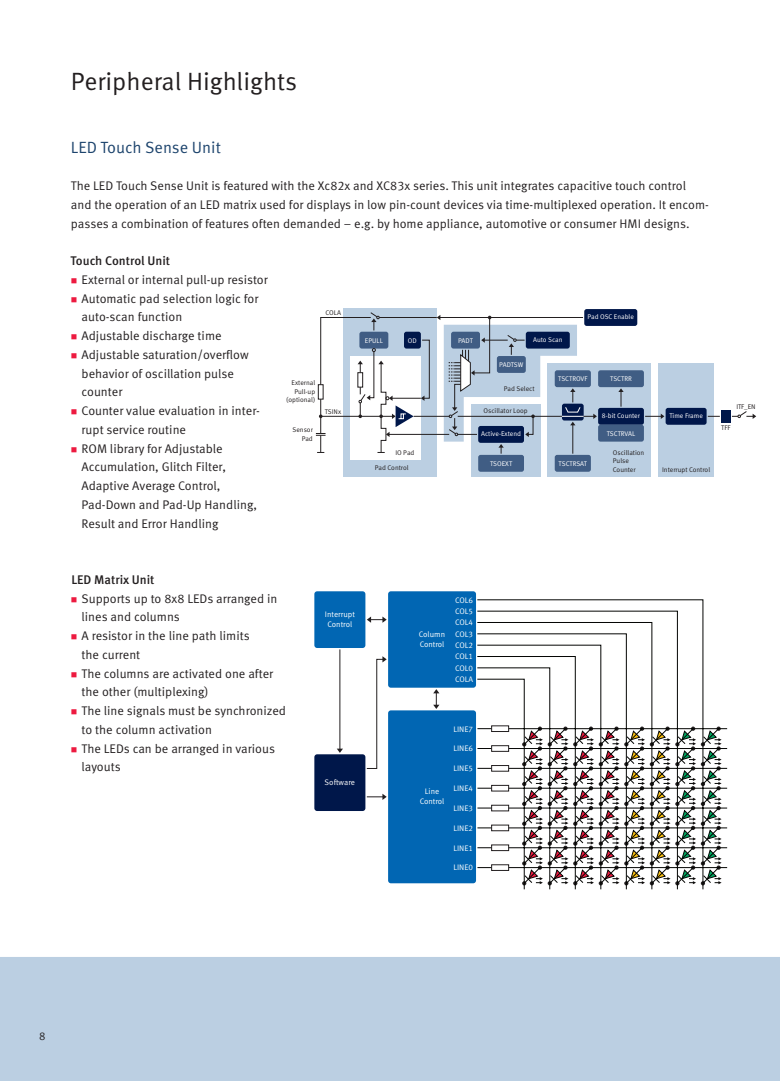
<style>
.page{position:relative;width:780px;height:1081px;background:#bbcfe2}
.page>*{position:absolute;margin:0;border:0;box-sizing:border-box;transform-origin:0 0}
.t1{font:25px "Infineon Meta";color:#231f20}
.t2{font:16.25px "Infineon Meta";color:#1d446d}
.t3{font:12.5px/18.8px "Infineon Meta";color:#231f20}
.t4{font:500 12.5px "Infineon Meta";color:#231f20}
.t5{font:11.25px "Infineon Meta";color:#231f20}
.t6{font:8px/10px "Infineon Meta";color:#fff;text-align:center}
.t7{font:6.75px/8.5px "Infineon Meta";letter-spacing:-.005em;color:#231f20;text-align:right}
.t8{font:6.75px "Infineon Meta";color:#fff}
</style>
<div class="page">
<div style="left:0;top:0;width:779px;height:957px;background:#fff"></div>
<svg style="left:779px;top:0;width:1px;height:957px"></svg>
<div style="left:343px;top:308px;width:93px;height:168px;background:#bbcfe2"></div>
<div style="left:471px;top:404px;width:69px;height:72px;background:#bbcfe2"></div>
<div style="left:547px;top:363px;width:104px;height:113px;background:#bbcfe2"></div>
<div style="left:658px;top:363px;width:55px;height:113px;background:#bbcfe2"></div>
<div style="left:350px;top:356px;width:71px;height:104px;background:#fff"></div>
<div style="left:598px;top:408px;width:46px;height:17px;background:#00174a;border-radius:2px"></div>
<div style="left:665px;top:408px;width:41px;height:17px;background:#00174a;border-radius:2px"></div>
<div style="left:584px;top:309px;width:53px;height:17px;background:#00174a;border-radius:2px"></div>
<div style="left:478px;top:455px;width:46px;height:17px;background:#405d84;border-radius:2px"></div>
<div style="left:598px;top:370px;width:46px;height:17px;background:#405d84;border-radius:2px"></div>
<div style="left:554px;top:455px;width:37px;height:17px;background:#405d84;border-radius:2px"></div>
<div style="left:598px;top:425px;width:46px;height:17px;background:#405d84;border-radius:2px"></div>
<svg style="left:320px;top:318px;width:301px;height:136px"></svg>
<hr style="left:379px;top:317px;width:58px;height:1px;background:#231f20">
<hr style="left:388px;top:434px;width:61px;height:1px;background:#231f20">
<svg style="left:707px;top:416px;width:12px;height:1px"></svg>
<div style="left:721px;top:410px;width:9px;height:12px;background:#00174a"></div>
<svg style="left:731px;top:410px;width:25px;height:9px"></svg>
<svg style="left:645px;top:414px;width:19px;height:5px"></svg>
<svg style="left:421px;top:395px;width:3px;height:6px"></svg>
<svg style="left:618px;top:388px;width:5px;height:4px"></svg>
<svg style="left:437px;top:315px;width:160px;height:133px"></svg>
<svg style="left:316px;top:311px;width:97px;height:142px"></svg>
<div style="left:314px;top:754px;width:51px;height:57px;background:#00174a;border-radius:3px"></div>
<div style="left:314px;top:591px;width:51px;height:57px;background:#0166b3;border-radius:3px"></div>
<div style="left:388px;top:710px;width:88px;height:173px;background:#0166b3;border-radius:3px"></div>
<div style="left:388px;top:591px;width:88px;height:97px;background:#0166b3;border-radius:3px"></div>
<hr style="left:339px;top:649px;width:1px;height:101px;background:#231f20">
<svg style="left:476px;top:599px;width:251px;height:290px;background:#f1f1f1"></svg>
<svg style="left:490px;top:725px;width:19px;height:146px;background:#e1e1e1"></svg>
<svg style="left:522px;top:726px;width:199px;height:159px;background:#bbb8b6"></svg>
<svg style="left:337px;top:748px;width:6px;height:5px"></svg>
<svg style="left:366px;top:616px;width:73px;height:184px"></svg>
<svg style="left:72px;top:597px;width:5px;height:5px"></svg>
<svg style="left:72px;top:634px;width:5px;height:5px"></svg>
<svg style="left:72px;top:672px;width:5px;height:5px"></svg>
<svg style="left:72px;top:709px;width:5px;height:5px"></svg>
<svg style="left:72px;top:747px;width:5px;height:5px"></svg>
<svg style="left:72px;top:278px;width:5px;height:5px"></svg>
<svg style="left:72px;top:297px;width:5px;height:5px"></svg>
<svg style="left:72px;top:334px;width:5px;height:5px"></svg>
<svg style="left:72px;top:353px;width:5px;height:5px"></svg>
<svg style="left:72px;top:409px;width:5px;height:5px"></svg>
<svg style="left:72px;top:447px;width:5px;height:5px"></svg>
<h1 class="t1" style="left:71px;top:66px;width:228px">Peripheral Highlights</h1>
<h2 class="t2" style="left:71px;top:137px;width:151px">LED Touch Sense Unit</h2>
<p class="t3" style="left:71px;top:176px;width:639px">The LED Touch Sense Unit is featured with the Xc82x and XC83x series. This unit integrates capacitive touch control and the operation of an LED matrix used for displays in low pin-count devices via time-multiplexed operation. It encom&shy;passes a combination of features often demanded – e.g. by home appliance, automotive or consumer HMI designs.</p>
<p class="t4" style="left:71px;top:253px;width:101px">Touch Control Unit</p>
<p class="t3" style="left:81px;top:270px;width:188px">External or internal pull-up resistor<br>Automatic pad selection logic for auto-scan function<br>Adjustable discharge time<br>Adjustable saturation/overflow behavior of oscillation pulse counter<br>Counter value evaluation in inter&shy;rupt service routine<br>ROM library for Adjustable<br>Accumulation, Glitch Filter,<br>Adaptive Average Control,<br>Pad-Down and Pad-Up Handling,<br>Result and Error Handling</p>
<p class="t7" style="left:325px;top:309px;width:17px">COLA</p>
<p class="t7" style="left:286px;top:379px;width:31px">External<br>Pull-up (optional)</p>
<p class="t7" style="left:292px;top:425px;width:22px">Sensor<br>Pad</p>
<p class="t7" style="left:324px;top:407px;width:18px">TSINx</p>
<p class="t8" style="left:587px;top:313px;width:48px">Pad OSC Enable</p>
<p class="t8" style="left:365px;top:336px;width:19px">EPULL</p>
<p class="t8" style="left:408px;top:336px;width:10px">OD</p>
<p class="t8" style="left:458px;top:336px;width:16px">PADT</p>
<p class="t8" style="left:533px;top:336px;width:31px">Auto Scan</p>
<p class="t8" style="left:499px;top:361px;width:26px">PADTSW</p>
<p class="t8" style="left:558px;top:375px;width:31px">TSCTROVF</p>
<p class="t8" style="left:610px;top:375px;width:23px">TSCTRR</p>
<p class="t7" style="left:503px;top:384px;width:32px">Pad Select</p>
<p class="t7" style="left:483px;top:406px;width:45px">Oscillator Loop</p>
<p class="t8" style="left:602px;top:412px;width:39px">8-bit Counter</p>
<p class="t8" style="left:669px;top:412px;width:35px">Time Frame</p>
<p class="t8" style="left:481px;top:430px;width:42px">Active-Extend</p>
<p class="t8" style="left:606px;top:429px;width:30px">TSCTRVAL</p>
<p class="t7" style="left:395px;top:448px;width:21px">IO Pad</p>
<p class="t7" style="left:375px;top:464px;width:35px">Pad Control</p>
<p class="t8" style="left:490px;top:459px;width:24px">TSOEXT</p>
<p class="t8" style="left:558px;top:459px;width:30px">TSCTRSAT</p>
<p class="t7" style="left:613px;top:448px;width:33px;text-align:left">Oscillation<br>Pulse<br>Counter</p>
<p class="t7" style="left:662px;top:465px;width:50px">Interrupt Control</p>
<p class="t7" style="left:736px;top:403px;width:21px">ITF_EN</p>
<p class="t7" style="left:721px;top:423px;width:11px">TFF</p>
<p class="t4" style="left:71px;top:572px;width:85px">LED Matrix Unit</p>
<p class="t3" style="left:81px;top:589px;width:206px">Supports up to 8x8 LEDs arranged in lines and columns<br>A resistor in the line path limits<br>the current<br>The columns are activated one after the other (multiplexing)<br>The line signals must be synchronized to the column activation<br>The LEDs can be arranged in various layouts</p>
<p class="t6" style="left:325px;top:609px;width:32px">Interrupt<br>Control</p>
<p class="t6" style="left:324px;top:777px;width:32px">Software</p>
<p class="t6" style="left:419px;top:629px;width:28px;text-align:left">Column<br>Control</p>
<p class="t6" style="left:455px;top:595px;width:19px">COL6</p>
<p class="t6" style="left:455px;top:606px;width:19px">COL5</p>
<p class="t6" style="left:455px;top:618px;width:19px">COL4</p>
<p class="t6" style="left:455px;top:629px;width:19px">COL3</p>
<p class="t6" style="left:455px;top:640px;width:19px">COL2</p>
<p class="t6" style="left:455px;top:652px;width:19px">COL1</p>
<p class="t6" style="left:455px;top:663px;width:19px">COL0</p>
<p class="t6" style="left:455px;top:674px;width:20px">COLA</p>
<p class="t6" style="left:419px;top:786px;width:26px">Line<br>Control</p>
<p class="t6" style="left:453px;top:724px;width:21px">LINE7</p>
<p class="t6" style="left:453px;top:743px;width:21px">LINE6</p>
<p class="t6" style="left:453px;top:763px;width:21px">LINE5</p>
<p class="t6" style="left:453px;top:783px;width:21px">LINE4</p>
<p class="t6" style="left:453px;top:803px;width:21px">LINE3</p>
<p class="t6" style="left:453px;top:823px;width:21px">LINE2</p>
<p class="t6" style="left:453px;top:843px;width:21px">LINE1</p>
<p class="t6" style="left:453px;top:863px;width:21px">LINE0</p>
<p class="t5" style="left:39px;top:1029px;width:8px">8</p>
</div>
